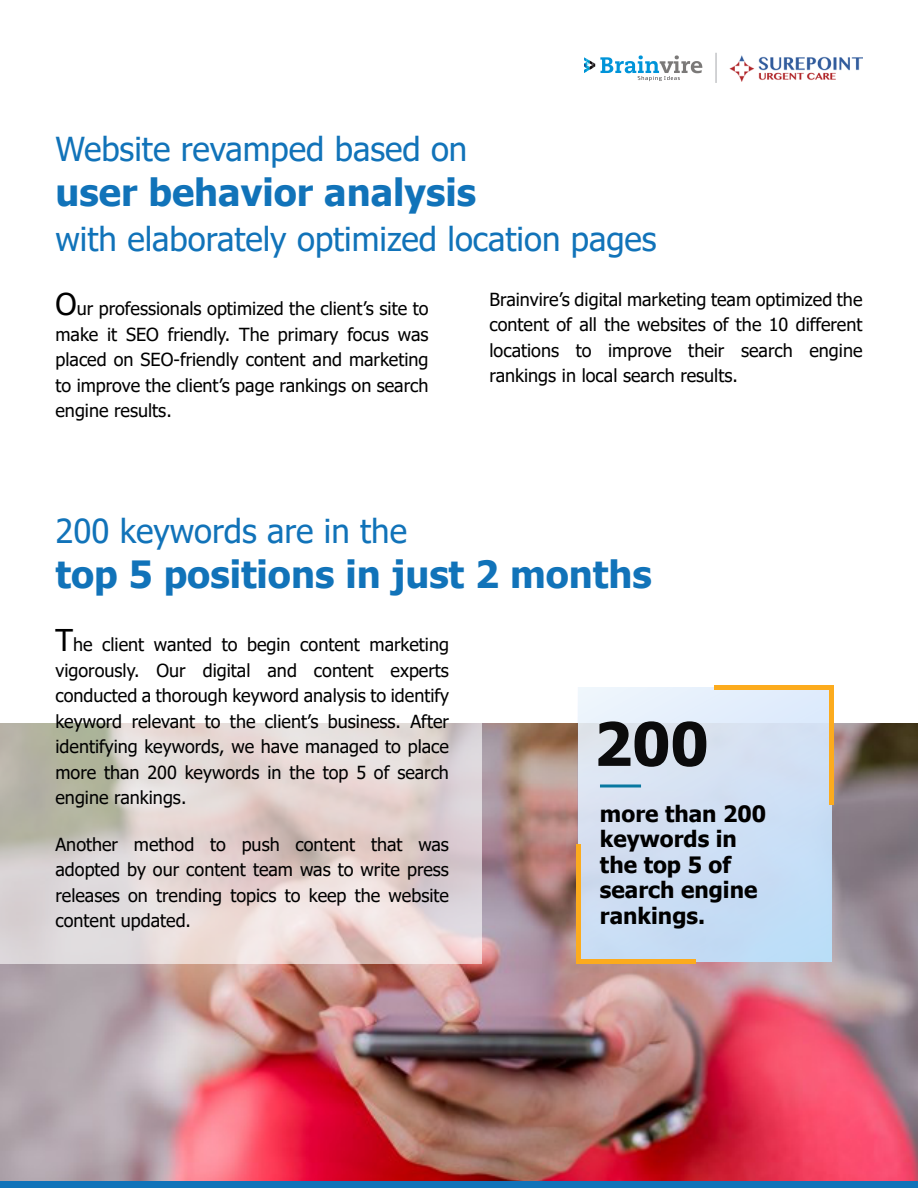
<style>
.page{position:relative;width:918px;height:1188px;background:#fff}
.page>*{position:absolute;margin:0;border:0;box-sizing:border-box;transform-origin:0 0}
.t1{font:700 60px "Tahoma";color:rgb(0 0 0/.95)}
.t2{font:700 37.5px "Tahoma";color:#1173b9}
.t3{font:33px "Tahoma";color:#1173b9}
.t4{font:700 22.5px/25.5px "Tahoma";color:#000}
.t5{font:18px/25.5px "Tahoma";color:#000;text-align:justify}
.s1{font-size:30px}
</style>
<div class="page">
<img style="left:0;top:723px;width:918px;height:459px">
<div style="left:0;top:1182px;width:918px;height:6px;background:#1173b9"></div>
<svg style="left:0;top:723px;width:482px;height:241px;background:#dcd1ce"></svg>
<div style="left:578px;top:687px;width:253px;height:275px;background:linear-gradient(to bottom,#e2eaf7,#c0d7ee)"></div>
<hr style="left:830px;top:685px;width:4px;height:120px;background:#fcab1d">
<div style="left:714px;top:685px;width:120px;height:5px;background:#fcab1d"></div>
<hr style="left:576px;top:844px;width:4px;height:120px;background:#fcab1d">
<hr style="left:576px;top:960px;width:120px;height:4px;background:#fcab1d">
<hr style="left:600px;top:785px;width:41px;height:3px;background:#0878a0">
<img style="left:729px;top:56px;width:133px;height:25px">
<hr style="left:716px;top:53px;width:1px;height:30px;background:#a6a8ab">
<svg style="left:584px;top:55px;width:118px;height:26px"></svg>
<h3 class="t3" style="left:56px;top:127px;width:413px">Website revamped based on</h3>
<h2 class="t2" style="left:56px;top:166px;width:422px">user behavior analysis</h2>
<h3 class="t3" style="left:56px;top:217px;width:603px">with elaborately optimized location pages</h3>
<p class="t5" style="left:56px;top:297px;width:375px"><span class="s1">O</span>ur professionals optimized the client’s site to make it SEO friendly. The primary focus was placed on SEO-friendly content and marketing to improve the client’s page rankings on search engine results.</p>
<p class="t5" style="left:490px;top:288px;width:375px">Brainvire’s digital marketing team optimized the content of all the websites of the 10 different locations to improve their search engine rankings in local search results.</p>
<h3 class="t3" style="left:56px;top:509px;width:353px">200 keywords are in the</h3>
<h2 class="t2" style="left:56px;top:548px;width:598px">top 5 positions in just 2 months</h2>
<p class="t5" style="left:56px;top:633px;width:395px"><span class="s1">T</span>he client wanted to begin content marketing vigorously. Our digital and content experts conducted a thorough keyword analysis to identify keyword relevant to the client’s business. After identifying keywords, we have managed to place more than 200 keywords in the top 5 of search engine rankings.</p>
<p class="t5" style="left:56px;top:832px;width:395px">Another method to push content that was adopted by our content team was to write press releases on trending topics to keep the website content updated.</p>
<h1 class="t1" style="left:594px;top:702px;width:116px">200</h1>
<p class="t4" style="left:600px;top:802px;width:168px">more than 200 keywords in the top 5 of search engine rankings.</p>
</div>
